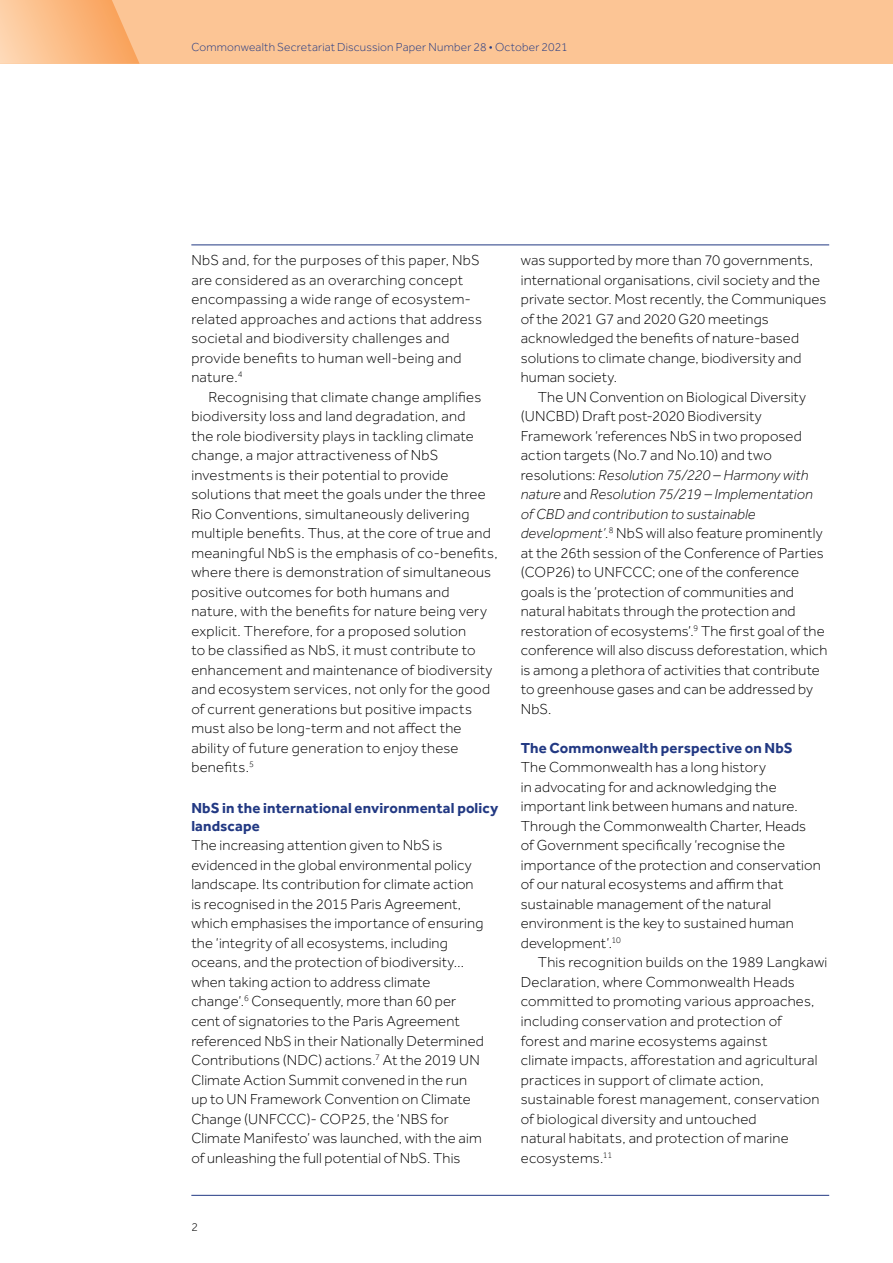
<style>
.page{position:relative;width:893px;height:1263px;background:#fff}
.page>*{position:absolute;margin:0;border:0;box-sizing:border-box;transform-origin:0 0}
.T1{font:300 15px/19.5px "Effra";letter-spacing:.01em;color:#000}
._1{font:700 15px/18px "Effra";letter-spacing:.01em;color:#223983}
.t1{font:300 12px "Effra";letter-spacing:.015em;color:#223983}
.t2{font:300 12px "Effra";color:#000}
.s1{font-style:italic}
</style>
<div class="page">
<hr style="left:191px;top:1195px;width:638px;height:1px;background:#223983">
<hr style="left:191px;top:244px;width:638px;height:1px;background:#223983">
<div style="left:0;top:0;width:893px;height:64px;background:#fcc595"></div>
<svg style="left:0;top:0;width:140px;height:64px"></svg>
<p class="t1" style="left:191px;top:40px;width:378px">Commonwealth Secretariat Discussion Paper Number 28 • October 2021</p>
<p class="t1" style="left:480px;top:40px;width:68px">7 April 2021</p>
<p class="T1" style="left:191px;top:251px;width:292px">NbS and, for the purposes of this paper, NbS are considered as an overarching concept encompassing a wide range of ecosystem&shy;related approaches and actions that address societal and biodiversity challenges and provide benefits to human well-being and nature.<sup>4</sup></p>
<p class="T1" style="left:191px;top:387px;width:308px;text-indent:17px">Recognising that climate change amplifies biodiversity loss and land degradation, and<br>the role biodiversity plays in tackling climate change, a major attractiveness of NbS investments is their potential to provide solutions that meet the goals under the three Rio Conventions, simultaneously delivering multiple benefits. Thus, at the core of true and meaningful NbS is the emphasis of co-benefits, where there is demonstration of simultaneous positive outcomes for both humans and nature, with the benefits for nature being very explicit. Therefore, for a proposed solution<br>to be classified as NbS, it must contribute to enhancement and maintenance of biodiversity and ecosystem services, not only for the good of current generations but positive impacts must also be long-term and not affect the ability of future generation to enjoy these benefits.<sup>5</sup></p>
<p class="_1" style="left:191px;top:799px;width:309px">NbS in the international environmental policy landscape</p>
<p class="T1" style="left:191px;top:836px;width:294px">The increasing attention given to NbS is evidenced in the global environmental policy landscape. Its contribution for climate action is recognised in the 2015 Paris Agreement, which emphasises the importance of ensuring the ‘integrity of all ecosystems, including oceans, and the protection of biodiversity… when taking action to address climate change’.<sup>6</sup> Consequently, more than 60 per cent of signatories to the Paris Agreement referenced NbS in their Nationally Determined Contributions (NDC) actions.<sup>7</sup> At the 2019 UN Climate Action Summit convened in the run up to UN Framework Convention on Climate Change (UNFCCC)- COP25, the ‘NBS for Climate Manifesto’ was launched, with the aim of unleashing the full potential of NbS. This</p>
<p class="T1" style="left:521px;top:251px;width:307px">was supported by more than 70 governments, international organisations, civil society and the private sector. Most recently, the Communiques of the 2021 G7 and 2020 G20 meetings acknowledged the benefits of nature-based solutions to climate change, biodiversity and human society.</p>
<p class="T1" style="left:521px;top:387px;width:308px;text-indent:17px">The UN Convention on Biological Diversity (UNCBD) Draft post-2020 Biodiversity Framework ‘references NbS in two proposed action targets (No.7 and No.10) and two resolutions: <span class="s1">Resolution 75/220 – Harmony with nature</span> and <span class="s1">Resolution 75/219 – Implementation of CBD and contribution to sustainable development’.</span><sup>8</sup> NbS will also feature prominently at the 26th session of the Conference of Parties (COP26) to UNFCCC; one of the conference goals is the ‘protection of communities and natural habitats through the protection and restoration of ecosystems’.<sup>9</sup> The first goal of the conference will also discuss deforestation, which is among a plethora of activities that contribute to greenhouse gases and can be addressed by NbS.</p>
<p class="_1" style="left:521px;top:739px;width:274px">The Commonwealth perspective on NbS</p>
<p class="T1" style="left:521px;top:758px;width:302px">The Commonwealth has a long history<br>in advocating for and acknowledging the important link between humans and nature.<br>Through the Commonwealth Charter, Heads of Government specifically ‘recognise the importance of the protection and conservation of our natural ecosystems and affirm that sustainable management of the natural environment is the key to sustained human development’.<sup>10</sup></p>
<p class="T1" style="left:521px;top:953px;width:308px;text-indent:17px">This recognition builds on the 1989 Langkawi Declaration, where Commonwealth Heads committed to promoting various approaches, including conservation and protection of<br>forest and marine ecosystems against<br>climate impacts, afforestation and agricultural practices in support of climate action, sustainable forest management, conservation of biological diversity and untouched<br>natural habitats, and protection of marine ecosystems.<sup>11</sup></p>
<p class="t2" style="left:191px;top:1220px;width:8px">2</p>
</div>
